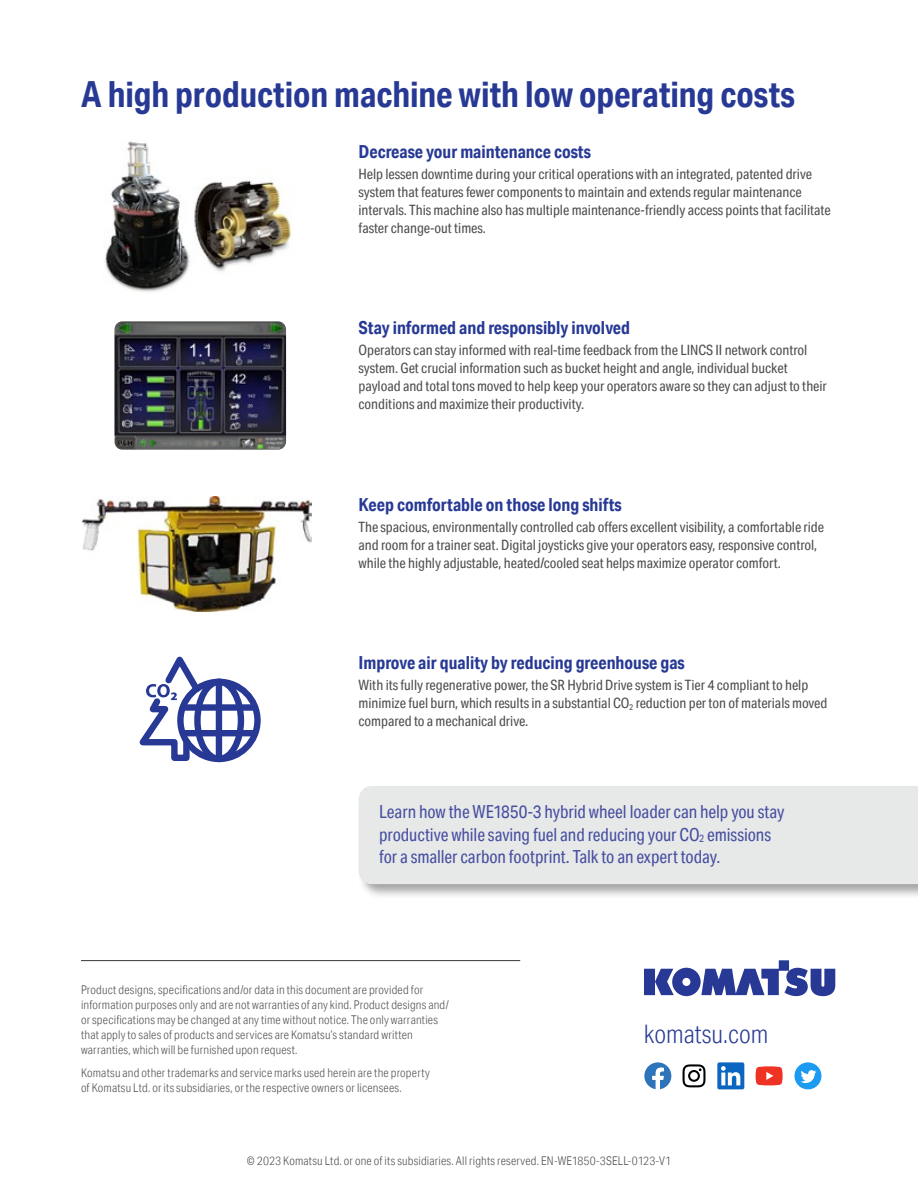
<style>
.page{position:relative;width:918px;height:1188px;background:#fff}
.page>*{position:absolute;margin:0;border:0;box-sizing:border-box;transform-origin:0 0}
.Blue_Subhead{font:700 36px "Aktiv Grotesk Cd";letter-spacing:-.005em;color:#273995}
.t1{font:300 25.5px "Aktiv Grotesk Cd";color:#273995}
.Solution-body{font:18px/22.5px "Aktiv Grotesk Cd";letter-spacing:-.005em;color:#454ea0}
.SmallBlueSubhead{font:700 18px "Aktiv Grotesk Cd";color:#273995}
.BodyCopy{font:14.25px/18px "Aktiv Grotesk Cd";letter-spacing:-.005em;color:#4d4d4f}
.G_Caption{font:300 12px/15px "Aktiv Grotesk Cd";letter-spacing:.015em;color:#4d4d4f}
.G_Cabtion_-_Center{font:300 12px "Aktiv Grotesk Cd";letter-spacing:.015em;color:#4d4d4f}
</style>
<div class="page">
<div style="left:357px;top:785px;width:561px;height:114px;background:#231f20;opacity:.4"></div>
<div style="left:359px;top:786px;width:559px;height:98px;background:#e7e8e8"></div>
<hr style="left:81px;top:960px;width:439px;height:1px;background:#4d4d4f">
<svg style="left:644px;top:960px;width:191px;height:36px"></svg>
<svg style="left:644px;top:1062px;width:27px;height:27px"></svg>
<div style="left:794px;top:1062px;width:27px;height:27px;background:#1d9bf0;border-radius:50%"></div>
<svg style="left:801px;top:1070px;width:15px;height:13px"></svg>
<svg style="left:717px;top:1062px;width:27px;height:27px"></svg>
<svg style="left:756px;top:1066px;width:27px;height:19px"></svg>
<svg style="left:683px;top:1064px;width:23px;height:23px"></svg>
<img style="left:104px;top:141px;width:188px;height:151px">
<img style="left:114px;top:321px;width:172px;height:129px">
<img style="left:83px;top:496px;width:229px;height:115px">
<div style="left:177px;top:679px;width:84px;height:83px;border:6px solid #273995;border-radius:50%"></div>
<div style="left:216px;top:682px;width:6px;height:77px;background:#273995"></div>
<div style="left:194px;top:679px;width:50px;height:83px;border:6px solid #273995;border-radius:50%"></div>
<div style="left:183px;top:704px;width:72px;height:7px;background:#273995"></div>
<div style="left:183px;top:730px;width:71px;height:6px;background:#273995"></div>
<svg style="left:139px;top:656px;width:66px;height:105px"></svg>
<p class="Blue_Subhead" style="left:81px;top:72px;width:715px">A high production machine with low operating costs</p>
<p class="SmallBlueSubhead" style="left:359px;top:140px;width:234px">Decrease your maintenance costs</p>
<p class="BodyCopy" style="left:359px;top:165px;width:474px">Help lessen downtime during your critical operations with an integrated, patented drive system that features fewer components to maintain and extends regular maintenance intervals. This machine also has multiple maintenance-friendly access points that facilitate faster change-out times.</p>
<p class="SmallBlueSubhead" style="left:359px;top:317px;width:273px">Stay informed and responsibly involved</p>
<p class="BodyCopy" style="left:359px;top:341px;width:470px">Operators can stay informed with real-time feedback from the LINCS II network control system. Get crucial information such as bucket height and angle, individual bucket payload and total tons moved to help keep your operators aware so they can adjust to their conditions and maximize their productivity.</p>
<p class="SmallBlueSubhead" style="left:359px;top:493px;width:265px">Keep comfortable on those long shifts</p>
<p class="BodyCopy" style="left:359px;top:518px;width:467px">The spacious, environmentally controlled cab offers excellent visibility, a comfortable ride and room for a trainer seat. Digital joysticks give your operators easy, responsive control, while the highly adjustable, heated/cooled seat helps maximize operator comfort.</p>
<p class="SmallBlueSubhead" style="left:359px;top:652px;width:328px">Improve air quality by reducing greenhouse gas</p>
<p class="BodyCopy" style="left:359px;top:676px;width:470px">With its fully regenerative power, the SR Hybrid Drive system is Tier 4 compliant to help minimize fuel burn, which results in a substantial CO<sub>2</sub> reduction per ton of materials moved compared to a mechanical drive.</p>
<p class="Solution-body" style="left:379px;top:800px;width:407px">Learn how the WE1850-3 hybrid wheel loader can help you stay productive while saving fuel and reducing your CO<sub>2</sub> emissions for a smaller carbon footprint. Talk to an expert today.</p>
<p class="G_Caption" style="left:81px;top:982px;width:369px">Product designs, specifications and/or data in this document are provided for information purposes only and are not warranties of any kind. Product designs and/ or specifications may be changed at any time without notice. The only warranties that apply to sales of products and services are Komatsu’s standard written warranties, which will be furnished upon request.</p>
<p class="G_Caption" style="left:81px;top:1066px;width:350px">Komatsu and other trademarks and service marks used herein are the property of Komatsu Ltd. or its subsidiaries, or the respective owners or licensees.</p>
<p class="t1" style="left:644px;top:1019px;width:126px">komatsu.com</p>
<p class="G_Cabtion_-_Center" style="left:247px;top:1154px;width:426px">© 2023 Komatsu Ltd. or one of its subsidiaries. All rights reserved. EN-WE1850-3SELL-0123-V1</p>
</div>
